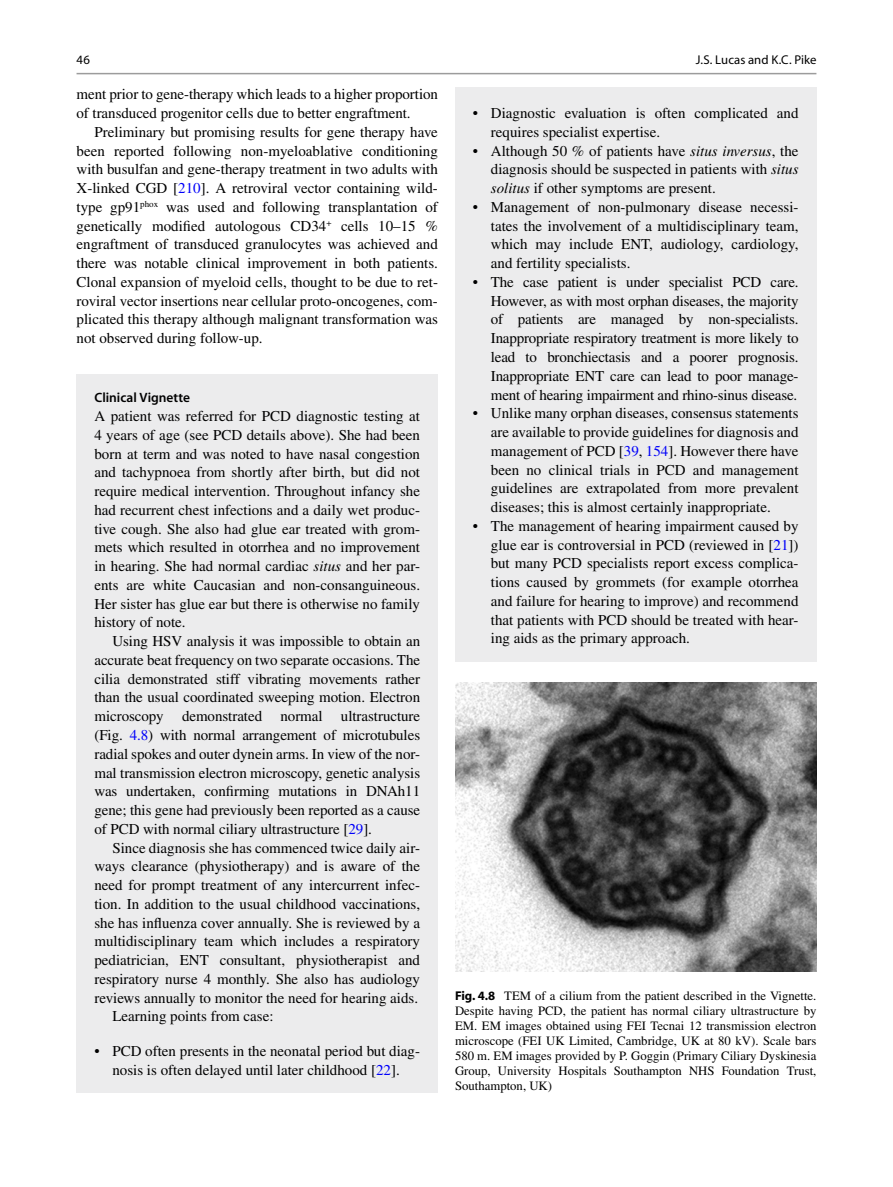
<style>
.page{position:relative;width:893px;height:1187px;background:#fff}
.page>*{position:absolute;margin:0;border:0;box-sizing:border-box;transform-origin:0 0}
.t1{font:15px/18.8px "Slbsgs Times";color:#000;text-align:justify}
.t2{font:600 13.5px "Gnhtpw Myriad";color:#000}
.t3{font:12.75px/15px "Slbsgs Times";color:#000;text-align:justify}
.t4{font:12.75px "Msqdjq Myriad";color:#000}
.s1{color:#0000fa}
.s2{font-family:"Tpddvy Times";font-style:italic}
.s3{font-family:"Jgxqsn Myriad";font-weight:700}
</style>
<div class="page">
<img style="left:455px;top:682px;width:361px;height:289px">
<div style="left:77px;top:374px;width:361px;height:718px;background:#ececed"></div>
<div style="left:455px;top:87px;width:361px;height:574px;background:#ececed"></div>
<hr style="left:77px;top:73px;width:739px;height:1px;background:#9c9c9c">
<p class="t4" style="left:77px;top:55px;width:15px">46</p>
<p class="t1" style="left:77px;top:86px;width:363px">ment prior to gene-therapy which leads to a higher proportion of transduced progenitor cells due to better engraftment.</p>
<p class="t1" style="left:77px;top:124px;width:363px;text-indent:18px">Preliminary but promising results for gene therapy have been reported following non-myeloablative conditioning with busulfan and gene-therapy treatment in two adults with X-linked CGD [ <span class="s1">210</span> ]. A retroviral vector containing wild&shy;type gp91 <sup>phox</sup> was used and following transplantation of genetically modified autologous CD34 <sup>+</sup> cells 10–15 % engraftment of transduced granulocytes was achieved and there was notable clinical improvement in both patients.<br>Clonal expansion of myeloid cells, thought to be due to ret&shy;roviral vector insertions near cellular proto-oncogenes, com&shy;plicated this therapy although malignant transformation was not observed during follow-up.</p>
<p class="t2" style="left:94px;top:392px;width:97px">Clinical Vignette</p>
<p class="t1" style="left:94px;top:408px;width:327px">A patient was referred for PCD diagnostic testing at 4 years of age (see PCD details above). She had been born at term and was noted to have nasal congestion and tachypnoea from shortly after birth, but did not require medical intervention. Throughout infancy she had recurrent chest infections and a daily wet produc&shy;tive cough. She also had glue ear treated with grom&shy;mets which resulted in otorrhea and no improvement in hearing. She had normal cardiac <span class="s2">situs</span> and her par&shy;ents are white Caucasian and non- consanguineous.<br>Her sister has glue ear but there is otherwise no family history of note.</p>
<p class="t1" style="left:94px;top:633px;width:327px;text-indent:18px">Using HSV analysis it was impossible to obtain an accurate beat frequency on two separate occasions. The cilia demonstrated stiff vibrating movements rather than the usual coordinated sweeping motion. Electron microscopy demonstrated normal ultrastructure (Fig. <span class="s1">4.8</span> ) with normal arrangement of microtubules radial spokes and outer dynein arms. In view of the nor&shy;mal transmission electron microscopy, genetic analysis was undertaken, confirming mutations in DNAh11 gene; this gene had previously been reported as a cause of PCD with normal ciliary ultrastructure [ <span class="s1">29</span> ].</p>
<p class="t1" style="left:112px;top:839px;width:309px">Since diagnosis she has commenced twice daily air-</p>
<p class="t1" style="left:94px;top:858px;width:327px">ways clearance (physiotherapy) and is aware of the</p>
<p class="t1" style="left:94px;top:877px;width:327px">need for prompt treatment of any intercurrent infec-</p>
<p class="t1" style="left:94px;top:895px;width:327px">tion. In addition to the usual childhood vaccinations,</p>
<p class="t1" style="left:94px;top:914px;width:327px">she has influenza cover annually. She is reviewed by a</p>
<p class="t1" style="left:94px;top:933px;width:327px">multidisciplinary team which includes a respiratory</p>
<p class="t1" style="left:94px;top:952px;width:327px">pediatrician, ENT consultant, physiotherapist and</p>
<p class="t1" style="left:94px;top:970px;width:327px">respiratory nurse 4 monthly. She also has audiology</p>
<p class="t1" style="left:94px;top:989px;width:325px">reviews annually to monitor the need for hearing aids.</p>
<p class="t1" style="left:112px;top:1008px;width:163px">Learning points from case:</p>
<p class="t1" style="left:94px;top:1043px;width:327px;text-align:center">• PCD often presents in the neonatal period but diag&shy;nosis is often delayed until later childhood [ <span class="s1">22</span> ].</p>
<p class="t4" style="left:696px;top:55px;width:122px">J.S. Lucas and K.C. Pike</p>
<p class="t1" style="left:491px;top:105px;width:309px;text-indent:-18px">• Diagnostic evaluation is often complicated and requires specialist expertise.</p>
<p class="t1" style="left:491px;top:143px;width:309px;text-indent:-18px">• Although 50 % of patients have <span class="s2">situs inversus</span> , the diagnosis should be suspected in patients with <span class="s2">situs solitus</span> if other symptoms are present.</p>
<p class="t1" style="left:491px;top:199px;width:309px;text-indent:-18px">• Management of non-pulmonary disease necessi&shy;tates the involvement of a multidisciplinary team, which may include ENT, audiology, cardiology, and fertility specialists.</p>
<p class="t1" style="left:491px;top:274px;width:309px;text-indent:-18px">• The case patient is under specialist PCD care.<br>However, as with most orphan diseases, the majority of patients are managed by non-specialists.<br>Inappropriate respiratory treatment is more likely to lead to bronchiectasis and a poorer prognosis.<br>Inappropriate ENT care can lead to poor manage&shy;ment of hearing impairment and rhino-sinus disease.</p>
<p class="t1" style="left:491px;top:405px;width:309px;text-indent:-18px">• Unlike many orphan diseases, consensus statements are available to provide guidelines for diagnosis and management of PCD [ <span class="s1">39</span> , <span class="s1">154</span> ]. However there have been no clinical trials in PCD and management guidelines are extrapolated from more prevalent diseases; this is almost certainly inappropriate.</p>
<p class="t1" style="left:491px;top:518px;width:309px;text-indent:-18px">• The management of hearing impairment caused by glue ear is controversial in PCD (reviewed in [ <span class="s1">21</span> ]) but many PCD specialists report excess complica&shy;tions caused by grommets (for example otorrhea and failure for hearing to improve) and recommend that patients with PCD should be treated with hear&shy;ing aids as the primary approach.</p>
<p class="t3" style="left:455px;top:989px;width:363px"><span class="s3">Fig. 4.8</span> TEM of a cilium from the patient described in the Vignette.<br>Despite having PCD, the patient has normal ciliary ultrastructure by EM. EM images obtained using FEI Tecnai 12 transmission electron microscope (FEI UK Limited, Cambridge, UK at 80 kV). Scale bars 580 m. EM images provided by P. Goggin (Primary Ciliary Dyskinesia Group, University Hospitals Southampton NHS Foundation Trust, Southampton, UK)</p>
</div>
